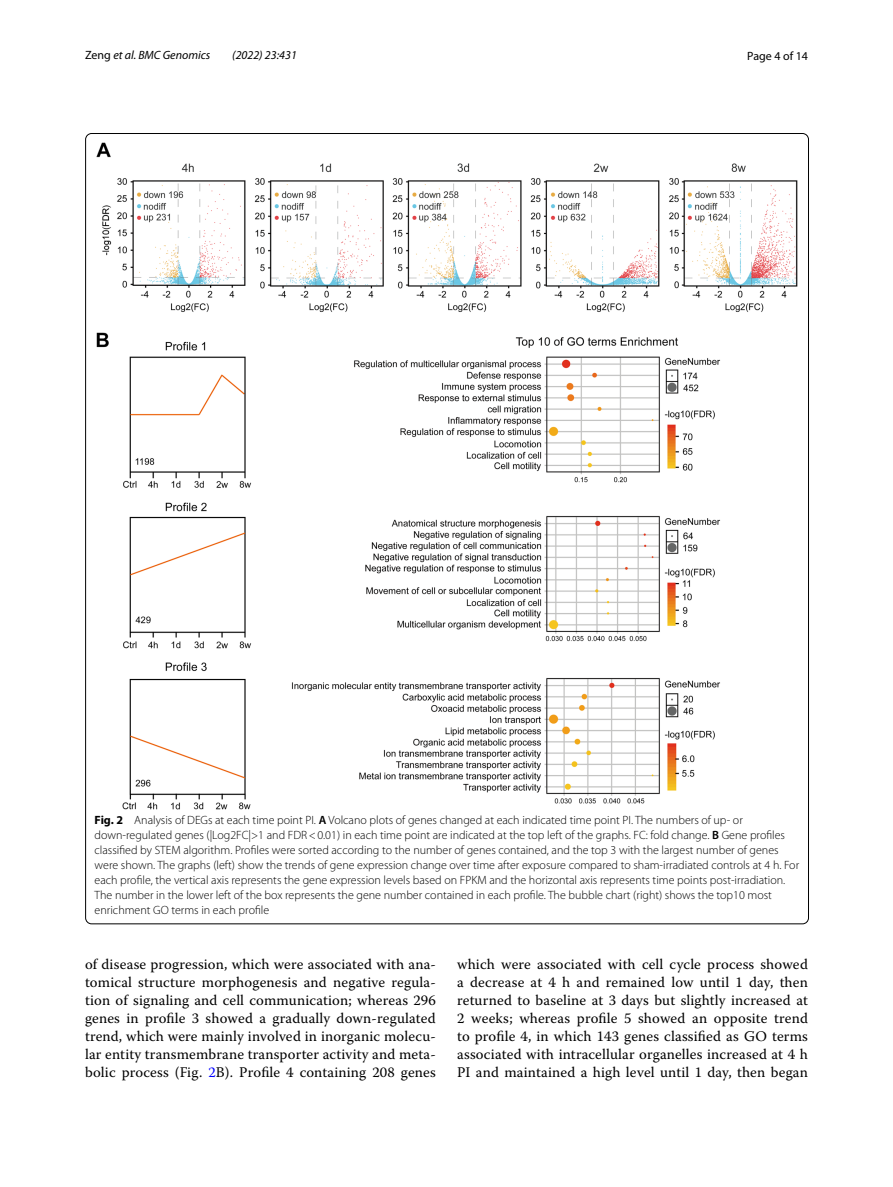
<style>
.page{position:relative;width:893px;height:1187px;background:#fff}
.page>*{position:absolute;margin:0;border:0;box-sizing:border-box;transform-origin:0 0}
.t1{font:14.7px/18px "Warnock Pro";letter-spacing:.01em;color:#000;text-align:justify}
.t2{font:300 12px/15px "Myriad Pro";color:#000}
.t3{font:italic 12px "Myriad Pro";color:#000}
.t4{font:12px "Myriad Pro";color:#000}
.s1{font-style:normal}
.s2{font-weight:700}
.s3{font-weight:600}
.s4{color:#00f}
</style>
<div class="page">
<img style="left:97px;top:142px;width:700px;height:667px">
<p class="t3" style="left:85px;top:48px;width:127px"><span class="s1">Zeng</span> et al. BMC Genomics</p>
<p class="t3" style="left:232px;top:48px;width:66px">(2022) 23:431</p>
<p class="t4" style="left:747px;top:48px;width:62px">Page 4 of 14</p>
<p class="t2" style="left:95px;top:813px;width:706px"><span class="s2">Fig. 2</span> Analysis of DEGs at each time point PI. <span class="s3">A</span> Volcano plots of genes changed at each indicated time point PI. The numbers of up- or down-regulated genes (|Log2FC|&gt;1 and FDR&lt;0.01) in each time point are indicated at the top left of the graphs. FC: fold change. <span class="s3">B</span> Gene profiles classified by STEM algorithm. Profiles were sorted according to the number of genes contained, and the top 3 with the largest number of genes were shown. The graphs (left) show the trends of gene expression change over time after exposure compared to sham-irradiated controls at 4 h. For each profile, the vertical axis represents the gene expression levels based on FPKM and the horizontal axis represents time points post-irradiation.<br>The number in the lower left of the box represents the gene number contained in each profile. The bubble chart (right) shows the top10 most enrichment GO terms in each profile</p>
<p class="t1" style="left:85px;top:954px;width:352px">of disease progression, which were associated with ana&shy;tomical structure morphogenesis and negative regula&shy;tion of signaling and cell communication; whereas 296 genes in profile 3 showed a gradually down-regulated trend, which were mainly involved in inorganic molecu&shy;lar entity transmembrane transporter activity and meta&shy;bolic process (Fig. <span class="s4">2</span>B). Profile 4 containing 208 genes</p>
<p class="t1" style="left:457px;top:954px;width:352px">which were associated with cell cycle process showed a decrease at 4 h and remained low until 1 day, then returned to baseline at 3 days but slightly increased at 2 weeks; whereas profile 5 showed an opposite trend to profile 4, in which 143 genes classified as GO terms associated with intracellular organelles increased at 4 h PI and maintained a high level until 1 day, then began</p>
</div>
